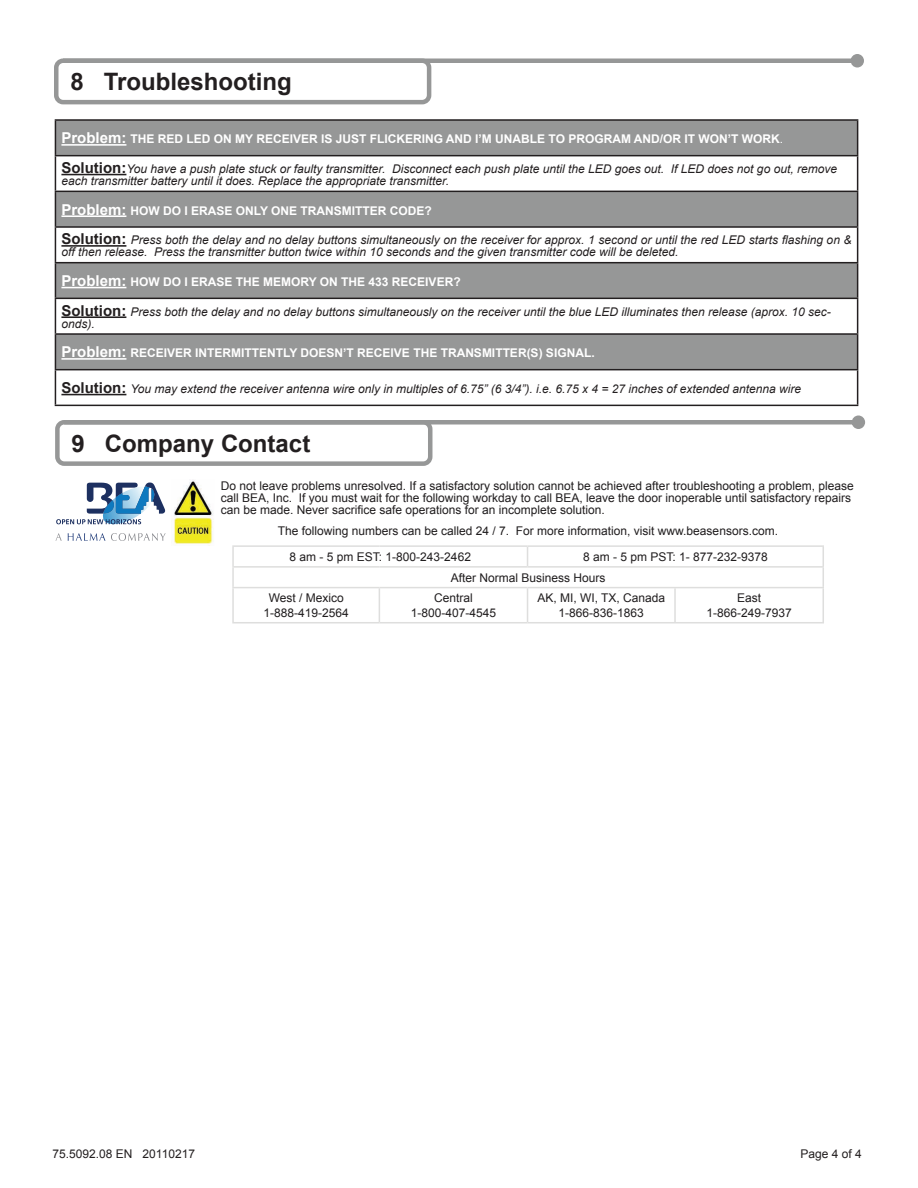
<style>
.page{position:relative;width:918px;height:1188px;background:#fff}
.page>*{position:absolute;margin:0;border:0;box-sizing:border-box;transform-origin:0 0}
.t1{font:700 24px "Arial";color:#231f20}
.t2{font:italic 12px/12px "Arial";color:#231f20}
.t3{font:12px/14.4px "Arial";color:#201d1e;text-align:center}
.t4{font:700 12px "Arial";color:#fff}
.t5{font:12px "Arial";color:#231f20}
.s1{font-size:15px}
.s2{font-weight:400}
.s3{font-weight:700;font-style:normal;font-size:15px}
</style>
<div class="page">
<div style="left:55px;top:420px;width:377px;height:46px;border:4px solid #969797;border-radius:7px"></div>
<svg style="left:64px;top:416px;width:801px;height:13px"></svg>
<div style="left:54px;top:59px;width:377px;height:45px;border:4px solid #969797;border-radius:7px"></div>
<svg style="left:63px;top:54px;width:801px;height:14px"></svg>
<svg style="left:56px;top:121px;width:801px;height:248px;fill:#969797"></svg>
<hr style="left:55px;top:119px;width:803px;height:2px;background:#231f20">
<hr style="left:55px;top:121px;width:1px;height:34px;background:#231f20">
<hr style="left:857px;top:121px;width:1px;height:34px;background:#231f20">
<hr style="left:55px;top:155px;width:803px;height:1px;background:#231f20">
<hr style="left:55px;top:156px;width:1px;height:35px;background:#231f20">
<hr style="left:857px;top:156px;width:1px;height:35px;background:#231f20">
<hr style="left:55px;top:191px;width:803px;height:1px;background:#231f20">
<hr style="left:55px;top:192px;width:1px;height:34px;background:#231f20">
<hr style="left:857px;top:192px;width:1px;height:34px;background:#231f20">
<hr style="left:55px;top:226px;width:803px;height:2px;background:#231f20">
<hr style="left:55px;top:228px;width:1px;height:34px;background:#231f20">
<hr style="left:857px;top:228px;width:1px;height:34px;background:#231f20">
<hr style="left:55px;top:262px;width:803px;height:1px;background:#231f20">
<hr style="left:55px;top:263px;width:1px;height:35px;background:#231f20">
<hr style="left:857px;top:263px;width:1px;height:35px;background:#231f20">
<hr style="left:55px;top:298px;width:803px;height:1px;background:#231f20">
<hr style="left:55px;top:299px;width:1px;height:34px;background:#231f20">
<hr style="left:857px;top:299px;width:1px;height:34px;background:#231f20">
<hr style="left:55px;top:333px;width:803px;height:2px;background:#231f20">
<hr style="left:55px;top:335px;width:1px;height:34px;background:#231f20">
<hr style="left:857px;top:335px;width:1px;height:34px;background:#231f20">
<hr style="left:55px;top:369px;width:803px;height:1px;background:#231f20">
<hr style="left:55px;top:370px;width:1px;height:35px;background:#231f20">
<hr style="left:857px;top:370px;width:1px;height:35px;background:#231f20">
<hr style="left:55px;top:405px;width:803px;height:1px;background:#231f20">
<hr style="left:61px;top:144px;width:65px;height:2px;background:#fff">
<hr style="left:61px;top:174px;width:65px;height:1px;background:#231f20">
<hr style="left:61px;top:215px;width:65px;height:2px;background:#fff">
<hr style="left:61px;top:245px;width:65px;height:2px;background:#231f20">
<hr style="left:61px;top:287px;width:65px;height:1px;background:#fff">
<hr style="left:61px;top:316px;width:65px;height:2px;background:#231f20">
<hr style="left:61px;top:358px;width:65px;height:2px;background:#fff">
<hr style="left:61px;top:394px;width:65px;height:1px;background:#231f20">
<svg style="left:823px;top:547px;width:1px;height:40px"></svg>
<hr style="left:823px;top:588px;width:1px;height:34px;background:#dededd">
<img style="left:172px;top:480px;width:42px;height:64px">
<hr style="left:232px;top:545px;width:147px;height:2px;background:#dededd">
<hr style="left:379px;top:545px;width:149px;height:2px;background:#dededd">
<hr style="left:528px;top:545px;width:147px;height:2px;background:#dededd">
<svg style="left:527px;top:547px;width:1px;height:19px"></svg>
<hr style="left:675px;top:545px;width:149px;height:2px;background:#dededd">
<hr style="left:232px;top:566px;width:147px;height:2px;background:#dededd">
<svg style="left:232px;top:547px;width:2px;height:40px"></svg>
<hr style="left:379px;top:566px;width:149px;height:2px;background:#dededd">
<hr style="left:528px;top:566px;width:147px;height:2px;background:#dededd">
<hr style="left:675px;top:566px;width:149px;height:2px;background:#dededd">
<hr style="left:232px;top:587px;width:147px;height:1px;background:#dededd">
<hr style="left:232px;top:588px;width:2px;height:34px;background:#dededd">
<hr style="left:379px;top:587px;width:149px;height:1px;background:#dededd">
<hr style="left:379px;top:588px;width:1px;height:34px;background:#dededd">
<hr style="left:528px;top:587px;width:147px;height:1px;background:#dededd">
<hr style="left:527px;top:588px;width:1px;height:34px;background:#dededd">
<hr style="left:675px;top:587px;width:149px;height:1px;background:#dededd">
<hr style="left:674px;top:588px;width:2px;height:34px;background:#dededd">
<hr style="left:232px;top:622px;width:147px;height:1px;background:#dededd">
<hr style="left:379px;top:622px;width:149px;height:1px;background:#dededd">
<hr style="left:528px;top:622px;width:147px;height:1px;background:#dededd">
<hr style="left:675px;top:622px;width:149px;height:1px;background:#dededd">
<svg style="left:56px;top:483px;width:109px;height:42px"></svg>
<svg style="left:56px;top:533px;width:6px;height:8px"></svg>
<svg style="left:68px;top:533px;width:98px;height:8px"></svg>
<h1 class="t1" style="left:70px;top:66px;width:223px">8 Troubleshooting</h1>
<p class="t4" style="left:61px;top:131px;width:723px"><span class="s1">Problem:</span> THE RED LED ON MY RECEIVER IS JUST FLICKERING AND I’M UNABLE TO PROGRAM AND/OR IT WON’T WORK<span class="s2">.</span></p>
<p class="t2" style="left:61px;top:163px;width:777px"><span class="s3">Solution:</span>You have a push plate stuck or faulty transmitter. Disconnect each push plate until the LED goes out. If LED does not go out, remove each transmitter battery until it does. Replace the appropriate transmitter.</p>
<p class="t4" style="left:61px;top:203px;width:372px"><span class="s1">Problem:</span> HOW DO I ERASE ONLY ONE TRANSMITTER CODE?</p>
<p class="t2" style="left:61px;top:234px;width:792px"><span class="s3">Solution:</span> Press both the delay and no delay buttons simultaneously on the receiver for approx. 1 second or until the red LED starts flashing on &amp; off then release. Press the transmitter button twice within 10 seconds and the given transmitter code will be deleted.</p>
<p class="t4" style="left:61px;top:274px;width:401px"><span class="s1">Problem:</span> HOW DO I ERASE THE MEMORY ON THE 433 RECEIVER?</p>
<p class="t2" style="left:61px;top:306px;width:771px"><span class="s3">Solution:</span> Press both the delay and no delay buttons simultaneously on the receiver until the blue LED illuminates then release (aprox. 10 sec&shy;onds).</p>
<p class="t4" style="left:61px;top:345px;width:535px"><span class="s1">Problem:</span> RECEIVER INTERMITTENTLY DOESN’T RECEIVE THE TRANSMITTER(S) SIGNAL.</p>
<p class="t2" style="left:61px;top:383px;width:741px"><span class="s3">Solution:</span> You may extend the receiver antenna wire only in multiples of 6.75” (6 3/4”). i.e. 6.75 x 4 = 27 inches of extended antenna wire</p>
<h1 class="t1" style="left:72px;top:427px;width:240px">9 Company Contact</h1>
<p class="t3" style="left:221px;top:480px;width:634px;line-height:12px;text-align:left">Do not leave problems unresolved. If a satisfactory solution cannot be achieved after troubleshooting a problem, please call BEA, Inc. If you must wait for the following workday to call BEA, leave the door inoperable until satisfactory repairs can be made. Never sacrifice safe operations for an incomplete solution.</p>
<p class="t3" style="left:290px;top:518px;width:490px;line-height:26.1px;text-align:left;text-indent:-12px">The following numbers can be called 24 / 7. For more information, visit www.beasensors.com.<br>8 am - 5 pm EST: 1-800-243-2462</p>
<p class="t3" style="left:451px;top:546px;width:318px;line-height:20.7px;text-align:left;text-indent:132px">8 am - 5 pm PST: 1- 877-232-9378<br>After Normal Business Hours</p>
<p class="t3" style="left:264px;top:591px;width:87px">West / Mexico<br>1-888-419-2564</p>
<p class="t3" style="left:411px;top:591px;width:87px">Central<br>1-800-407-4545</p>
<p class="t3" style="left:537px;top:591px;width:129px">AK, MI, WI, TX, Canada<br>1-866-836-1863</p>
<p class="t3" style="left:706px;top:591px;width:87px">East<br>1-866-249-7937</p>
<p class="t5" style="left:52px;top:1146px;width:144px">75.5092.08 EN 20110217</p>
<p class="t5" style="left:800px;top:1146px;width:63px">Page 4 of 4</p>
</div>
